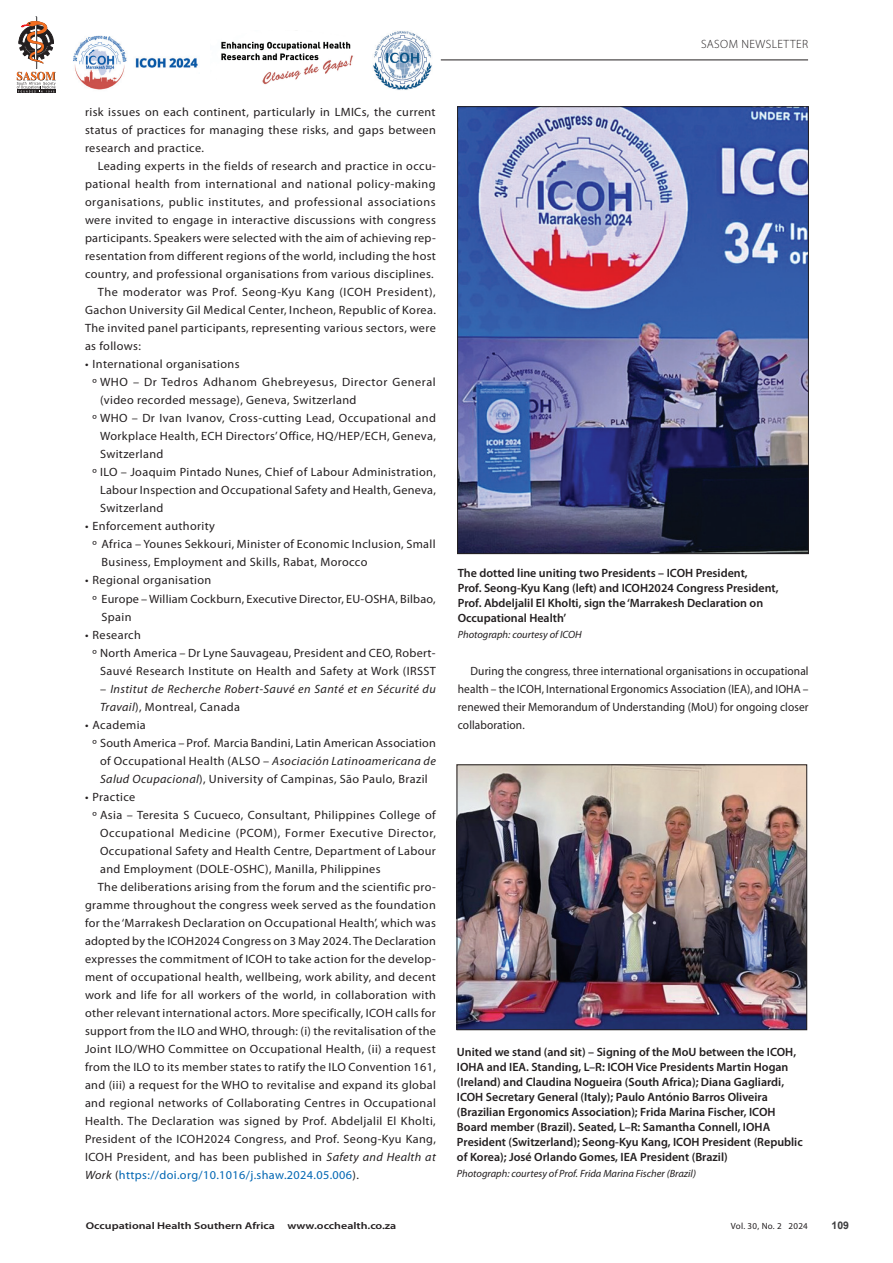
<style>
.page{position:relative;width:893px;height:1263px;background:#fff}
.page>*{position:absolute;margin:0;border:0;box-sizing:border-box;transform-origin:0 0}
.t1{font:12px/18px "Myriad Pro";letter-spacing:.03em;color:#231f20;text-align:justify}
.t2{font:600 12px/15px "Myriad Pro";color:#231f20}
.t3{font:12px/18px "Myriad Pro";letter-spacing:.03em;color:#231f20;text-align:justify;scale:.95 1}
.t4{font:italic 12px/18px "Myriad Pro";letter-spacing:.03em;color:#231f20}
.t5{font:12px "Myriad Pro";letter-spacing:.03em;color:#0166b3}
.t6{font:300 12px "Myriad Pro";letter-spacing:.03em;color:#231f20}
.t7{font:italic 10.5px "Myriad Pro";color:#231f20}
.t8{font:700 10.5px "Arial";color:#3e3e3f}
.t9{font:600 9.9px "Myriad Pro";color:#231f20;scale:1.21 1}
.t10{font:9px "Myriad Pro";letter-spacing:.03em;color:#231f20}
.s1{font-style:normal}
.s2{font-style:italic}
.s3{font-style:italic;color:#231f20}
.s4{color:#231f20}
</style>
<div class="page">
<img style="left:73px;top:35px;width:125px;height:55px">
<img style="left:221px;top:41px;width:132px;height:44px">
<img style="left:373px;top:31px;width:59px;height:59px">
<hr style="left:17px;top:90px;width:39px;height:3px;background:#231f20">
<hr style="left:35px;top:16px;width:1px;height:53px;background:#939598">
<hr style="left:36px;top:16px;width:1px;height:53px;background:#a8a9ad">
<hr style="left:37px;top:16px;width:1px;height:53px;background:#231f20">
<svg style="left:19px;top:20px;width:35px;height:44px"></svg>
<svg style="left:17px;top:72px;width:39px;height:20px"></svg>
<hr style="left:441px;top:60px;width:367px;height:1px;background:#231f20">
<img style="left:459px;top:108px;width:348px;height:444px">
<div style="left:457px;top:106px;width:352px;height:448px;border:1px solid #231f20"></div>
<img style="left:459px;top:767px;width:346px;height:261px">
<div style="left:457px;top:765px;width:350px;height:265px;border:1px solid #231f20"></div>
<p class="t6" style="left:701px;top:37px;width:109px">SASOM NEWSLETTER</p>
<p class="t1" style="left:85px;top:103px;width:352px">risk issues on each continent, particularly in LMICs, the current status of practices for managing these risks, and gaps between research and practice.</p>
<p class="t1" style="left:98px;top:157px;width:340px">Leading experts in the fields of research and practice in occu-</p>
<p class="t1" style="left:85px;top:175px;width:352px">pational health from international and national policy-making</p>
<p class="t1" style="left:85px;top:193px;width:352px">organisations, public institutes, and professional associations</p>
<p class="t1" style="left:85px;top:211px;width:352px">were invited to engage in interactive discussions with congress</p>
<p class="t1" style="left:85px;top:229px;width:352px">participants. Speakers were selected with the aim of achieving rep-</p>
<p class="t1" style="left:85px;top:247px;width:352px">resentation from different regions of the world, including the host</p>
<p class="t1" style="left:85px;top:265px;width:350px">country, and professional organisations from various disciplines.</p>
<p class="t1" style="left:98px;top:283px;width:339px">The moderator was Prof. Seong-Kyu Kang (ICOH President),</p>
<p class="t1" style="left:85px;top:301px;width:352px">Gachon University Gil Medical Center, Incheon, Republic of Korea.</p>
<p class="t1" style="left:85px;top:319px;width:352px">The invited panel participants, representing various sectors, were</p>
<p class="t1" style="left:85px;top:337px;width:57px">as follows:</p>
<p class="t1" style="left:85px;top:355px;width:156px">• International organisations</p>
<p class="t1" style="left:93px;top:373px;width:345px">º WHO – Dr Tedros Adhanom Ghebreyesus, Director General</p>
<p class="t1" style="left:100px;top:391px;width:258px">(video recorded message), Geneva, Switzerland</p>
<p class="t1" style="left:93px;top:409px;width:345px">º WHO – Dr Ivan Ivanov, Cross-cutting Lead, Occupational and</p>
<p class="t1" style="left:100px;top:427px;width:337px">Workplace Health, ECH Directors’ Office, HQ/HEP/ECH, Geneva,</p>
<p class="t1" style="left:100px;top:445px;width:65px">Switzerland</p>
<p class="t1" style="left:93px;top:463px;width:345px">º ILO – Joaquim Pintado Nunes, Chief of Labour Administration,</p>
<p class="t1" style="left:100px;top:481px;width:337px">Labour Inspection and Occupational Safety and Health, Geneva,</p>
<p class="t1" style="left:100px;top:499px;width:65px">Switzerland</p>
<p class="t1" style="left:85px;top:517px;width:132px">• Enforcement authority</p>
<p class="t1" style="left:93px;top:535px;width:345px">º Africa – Younes Sekkouri, Minister of Economic Inclusion, Small</p>
<p class="t1" style="left:102px;top:553px;width:267px">Business, Employment and Skills, Rabat, Morocco</p>
<p class="t1" style="left:85px;top:571px;width:128px">• Regional organisation</p>
<p class="t1" style="left:93px;top:589px;width:345px">º Europe – William Cockburn, Executive Director, EU-OSHA, Bilbao,</p>
<p class="t1" style="left:102px;top:607px;width:32px">Spain</p>
<p class="t1" style="left:85px;top:625px;width:57px">• Research</p>
<p class="t1" style="left:93px;top:643px;width:345px">º North America – Dr Lyne Sauvageau, President and CEO, Robert-</p>
<p class="t1" style="left:100px;top:661px;width:337px">Sauvé Research Institute on Health and Safety at Work (IRSST</p>
<p class="t4" style="left:100px;top:679px;width:337px"><span class="s1">–</span> Institut de Recherche Robert-Sauvé en Santé et en Sécurité du<br>Travail<span class="s1">), Montreal, Canada</span></p>
<p class="t1" style="left:85px;top:715px;width:62px">• Academia</p>
<p class="t1" style="left:93px;top:733px;width:345px">º South America – Prof. Marcia Bandini, Latin American Association</p>
<p class="t4" style="left:100px;top:751px;width:337px"><span class="s1">of Occupational Health (ALSO –</span> Asociación Latinoamericana de</p>
<p class="t1" style="left:100px;top:769px;width:329px"><span class="s2">Salud Ocupacional</span>), University of Campinas, São Paulo, Brazil</p>
<p class="t1" style="left:85px;top:787px;width:52px">• Practice</p>
<p class="t1" style="left:93px;top:805px;width:345px">º Asia – Teresita S Cucueco, Consultant, Philippines College of</p>
<p class="t1" style="left:100px;top:823px;width:337px">Occupational Medicine (PCOM), Former Executive Director,</p>
<p class="t1" style="left:100px;top:841px;width:337px">Occupational Safety and Health Centre, Department of Labour</p>
<p class="t1" style="left:100px;top:859px;width:282px">and Employment (DOLE-OSHC), Manilla, Philippines</p>
<p class="t1" style="left:98px;top:877px;width:339px">The deliberations arising from the forum and the scientific pro-</p>
<p class="t1" style="left:85px;top:895px;width:352px">gramme throughout the congress week served as the foundation</p>
<p class="t1" style="left:85px;top:913px;width:352px">for the ‘Marrakesh Declaration on Occupational Health’, which was</p>
<p class="t1" style="left:85px;top:931px;width:352px">adopted by the ICOH2024 Congress on 3 May 2024. The Declaration</p>
<p class="t1" style="left:85px;top:949px;width:352px">expresses the commitment of ICOH to take action for the develop-</p>
<p class="t1" style="left:85px;top:967px;width:352px">ment of occupational health, wellbeing, work ability, and decent</p>
<p class="t1" style="left:85px;top:985px;width:352px">work and life for all workers of the world, in collaboration with</p>
<p class="t1" style="left:85px;top:1003px;width:352px">other relevant international actors. More specifically, ICOH calls for</p>
<p class="t1" style="left:85px;top:1021px;width:352px">support from the ILO and WHO, through: (i) the revitalisation of the</p>
<p class="t1" style="left:85px;top:1039px;width:352px">Joint ILO/WHO Committee on Occupational Health, (ii) a request</p>
<p class="t1" style="left:85px;top:1057px;width:352px">from the ILO to its member states to ratify the ILO Convention 161,</p>
<p class="t1" style="left:85px;top:1075px;width:352px">and (iii) a request for the WHO to revitalise and expand its global</p>
<p class="t1" style="left:85px;top:1093px;width:352px">and regional networks of Collaborating Centres in Occupational</p>
<p class="t1" style="left:85px;top:1111px;width:352px">Health. The Declaration was signed by Prof. Abdeljalil El Kholti,</p>
<p class="t1" style="left:85px;top:1129px;width:352px">President of the ICOH2024 Congress, and Prof. Seong-Kyu Kang,</p>
<p class="t1" style="left:85px;top:1147px;width:352px">ICOH President, and has been published in <span class="s2">Safety and Health at</span></p>
<p class="t5" style="left:85px;top:1167px;width:275px"><span class="s3">Work</span> <span class="s4">(</span>https://doi.org/10.1016/j.shaw.2024.05.006<span class="s4">).</span></p>
<p class="t2" style="left:458px;top:565px;width:322px">The dotted line uniting two Presidents – ICOH President,<br>Prof. Seong-Kyu Kang (left) and ICOH2024 Congress President, Prof. Abdeljalil El Kholti, sign the ‘Marrakesh Declaration on Occupational Health’</p>
<p class="t7" style="left:458px;top:628px;width:125px">Photograph: courtesy of ICOH</p>
<p class="t3" style="left:458px;top:662px;width:371px;text-indent:13px">During the congress, three international organisations in occupational health – the ICOH, International Ergonomics Association (IEA), and IOHA – renewed their Memorandum of Understanding (MoU) for ongoing closer collaboration.</p>
<p class="t2" style="left:457px;top:1044px;width:347px">United we stand (and sit) – Signing of the MoU between the ICOH, IOHA and IEA. Standing, L–R: ICOH Vice Presidents Martin Hogan (Ireland) and Claudina Nogueira (South Africa); Diana Gagliardi, ICOH Secretary General (Italy); Paulo António Barros Oliveira (Brazilian Ergonomics Association); Frida Marina Fischer, ICOH Board member (Brazil). Seated, L–R: Samantha Connell, IOHA President (Switzerland); Seong-Kyu Kang, ICOH President (Republic of Korea); José Orlando Gomes, IEA President (Brazil)</p>
<p class="t7" style="left:457px;top:1167px;width:241px">Photograph: courtesy of Prof. Frida Marina Fischer (Brazil)</p>
<p class="t9" style="left:86px;top:1219px;width:158px">Occupational Health Southern Africa</p>
<p class="t9" style="left:287px;top:1219px;width:92px">www.occhealth.co.za</p>
<p class="t10" style="left:731px;top:1220px;width:79px">Vol. 30, No. 2 2024</p>
<p class="t8" style="left:832px;top:1218px;width:19px">109</p>
</div>
